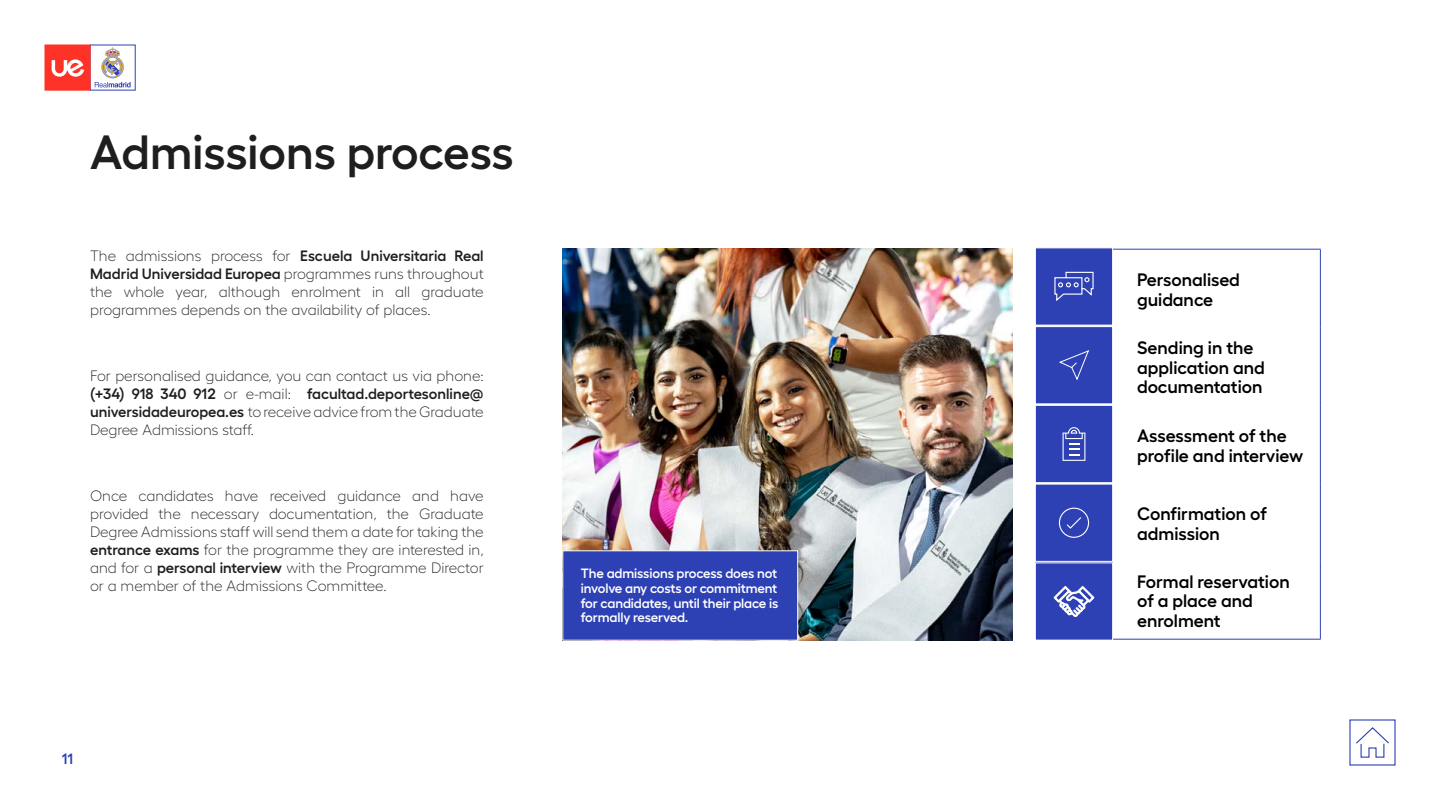
<style>
.page{position:relative;width:1440px;height:810px;background:#fff}
.page>*{position:absolute;margin:0;border:0;box-sizing:border-box;transform-origin:0 0}
.t1{font:600 48px "Hellix";color:#1e1e1e}
.t2{font:600 18px/19.8px "Hellix";color:#000}
.t3{font:300 15px/18px "Hellix";color:#1e1e1e;text-align:justify}
.t4{font:600 15px "Hellix";color:#2d41b4}
.t5{font:600 13.5px/14.8px "Hellix";letter-spacing:-.01em;color:#fff;text-align:justify}
.s1{font-weight:600}
</style>
<div class="page">
<hr style="left:1111px;top:249px;width:210px;height:1px;background:#2d41b4">
<hr style="left:1320px;top:250px;width:1px;height:77px;background:#2d41b4">
<hr style="left:1320px;top:327px;width:1px;height:78px;background:#2d41b4">
<hr style="left:1320px;top:405px;width:1px;height:78px;background:#2d41b4">
<hr style="left:1320px;top:483px;width:1px;height:78px;background:#2d41b4">
<hr style="left:1320px;top:561px;width:1px;height:78px;background:#2d41b4">
<hr style="left:1111px;top:639px;width:210px;height:1px;background:#2d41b4">
<div style="left:1035px;top:248px;width:78px;height:78px;background:#2d41b4;border:1px solid #fff"></div>
<div style="left:1035px;top:326px;width:78px;height:78px;background:#2d41b4;border:1px solid #fff"></div>
<div style="left:1035px;top:405px;width:78px;height:78px;background:#2d41b4"></div>
<svg style="left:1063px;top:427px;width:22px;height:34px"></svg>
<div style="left:1035px;top:405px;width:78px;height:78px;border:1px solid #fff"></div>
<div style="left:1035px;top:484px;width:78px;height:77px;background:#2d41b4"></div>
<svg style="left:1058px;top:507px;width:32px;height:31px"></svg>
<div style="left:1035px;top:484px;width:78px;height:78px;border:1px solid #fff"></div>
<div style="left:1035px;top:563px;width:78px;height:77px;background:#2d41b4"></div>
<svg style="left:1054px;top:586px;width:40px;height:31px"></svg>
<div style="left:1035px;top:562px;width:78px;height:78px;border:1px solid #fff"></div>
<svg style="left:1054px;top:271px;width:40px;height:30px"></svg>
<svg style="left:1059px;top:350px;width:30px;height:31px"></svg>
<img style="left:563px;top:249px;width:449px;height:391px">
<div style="left:562px;top:551px;width:236px;height:89px;background:#2d41b4"></div>
<svg style="left:1349px;top:719px;width:47px;height:47px"></svg>
<svg style="left:90px;top:45px;width:46px;height:45px"></svg>
<svg style="left:95px;top:47px;width:36px;height:40px"></svg>
<div style="left:45px;top:45px;width:45px;height:45px;background:#ff3228"></div>
<svg style="left:52px;top:59px;width:32px;height:18px"></svg>
<h1 class="t1" style="left:90px;top:114px;width:425px">Admissions process</h1>
<p class="t3" style="left:90px;top:246px;width:395px">The admissions process for <span class="s1">Escuela Universitaria Real Madrid Universidad Europea</span> programmes runs throughout the whole year, although enrolment in all graduate programmes depends on the availability of places.</p>
<p class="t3" style="left:90px;top:366px;width:395px">For personalised guidance, you can contact us via phone: <span class="s1">(+34) 918 340 912</span> or e-mail: <span class="s1">facultad.deportesonline@ universidadeuropea.es</span> to receive advice from the Graduate Degree Admissions staff.</p>
<p class="t3" style="left:90px;top:486px;width:395px">Once candidates have received guidance and have provided the necessary documentation, the Graduate Degree Admissions staff will send them a date for taking the <span class="s1">entrance exams</span> for the programme they are interested in, and for a <span class="s1">personal interview</span> with the Programme Director or a member of the Admissions Committee.</p>
<p class="t4" style="left:62px;top:747px;width:13px">11</p>
<p class="t5" style="left:581px;top:565px;width:199px">The admissions process does not involve any costs or commitment for candidates, until their place is formally reserved.</p>
<p class="t2" style="left:1137px;top:268px;width:104px">Personalised guidance</p>
<p class="t2" style="left:1137px;top:336px;width:129px">Sending in the application and documentation</p>
<p class="t2" style="left:1137px;top:424px;width:168px">Assessment of the profile and interview</p>
<p class="t2" style="left:1137px;top:502px;width:131px">Confirmation of admission</p>
<p class="t2" style="left:1137px;top:569px;width:154px">Formal reservation of a place and enrolment</p>
</div>
